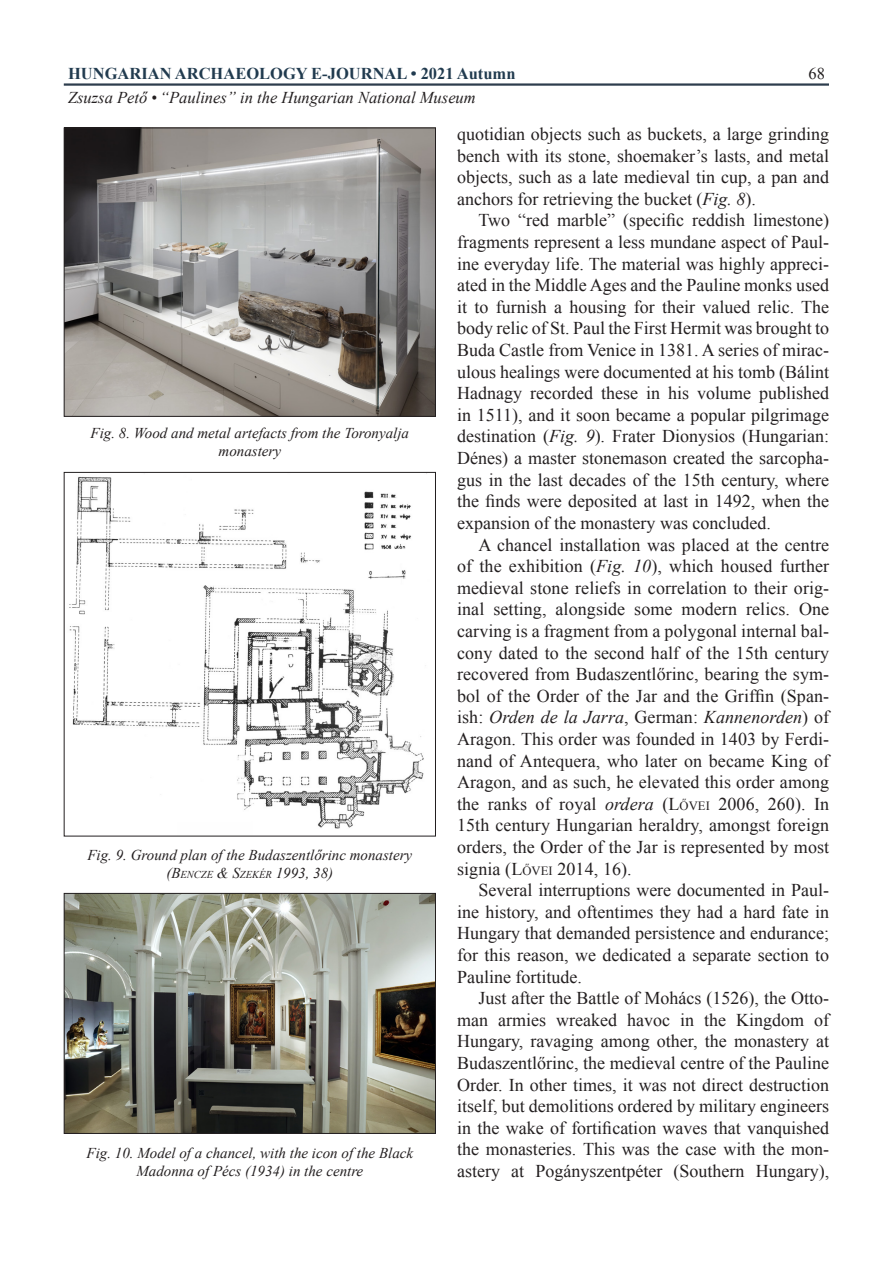
<style>
.page{position:relative;width:893px;height:1263px;background:#fff}
.page>*{position:absolute;margin:0;border:0;box-sizing:border-box;transform-origin:0 0}
.cikk_szoveg_print{font:18px/21.6px "Times New Roman";color:#231f20;text-align:justify}
.t1{font:italic 16.5px "Times New Roman";color:#231f20}
.t2{font:700 16.5px "Times New Roman";color:#213b4f}
.t3{font:16.5px "Times New Roman";color:#231f20}
.kepala{font:italic 15px/18px "Times New Roman";color:#231f20;text-align:center}
.kepala-2{font:italic 10.5px "Times New Roman";color:#231f20}
.s1{font-size:15px}
.s2{font-style:italic}
.s3{font-style:inherit}
.s4{font-size:12.6px}
</style>
<div class="page">
<hr style="left:64px;top:83px;width:765px;height:3px;background:#2d3d4d">
<img style="left:69px;top:476px;width:355px;height:353px">
<div style="left:64px;top:472px;width:372px;height:364px;border:1px solid #231f20"></div>
<img style="left:66px;top:895px;width:368px;height:237px">
<div style="left:64px;top:893px;width:372px;height:241px;border:1px solid #231f20"></div>
<img style="left:66px;top:130px;width:368px;height:285px">
<div style="left:64px;top:128px;width:372px;height:289px;border:1px solid #231f20"></div>
<p class="t2" style="left:68px;top:62px;width:449px">HUNGARIAN ARCHAEOLOGY E-JOURNAL • 2021 Autumn</p>
<p class="t3" style="left:808px;top:62px;width:18px">68</p>
<p class="t1" style="left:68px;top:87px;width:409px">Zsuzsa Pető • “Paulines” in the Hungarian National Museum</p>
<p class="kepala" style="left:90px;top:424px;width:320px">Fig. 8. Wood and metal artefacts from the Toronyalja monastery</p>
<p class="kepala" style="left:87px;top:845px;width:326px">Fig. 9. Ground plan of the Budaszentlőrinc monastery</p>
<p class="kepala-2" style="left:166px;top:867px;width:168px"><span class="s1">(B</span>ENCZE <span class="s1">&amp; S</span>ZEKÉR <span class="s1">1993, 38)</span></p>
<p class="kepala" style="left:87px;top:1143px;width:328px">Fig. 10. Model of a chancel, with the icon of the Black<br>Madonna of Pécs (1934) in the centre</p>
<p class="cikk_szoveg_print" style="left:457px;top:123px;width:374px">quotidian objects such as buckets, a large grinding bench with its stone, shoemaker’s lasts, and metal objects, such as a late medieval tin cup, a pan and anchors for retrieving the bucket (<span class="s2">Fig. 8</span>).</p>
<p class="cikk_szoveg_print" style="left:457px;top:209px;width:374px;text-indent:21px">Two “red marble” (specific reddish limestone) fragments represent a less mundane aspect of Paul&shy;ine everyday life. The material was highly appreci&shy;ated in the Middle Ages and the Pauline monks used it to furnish a housing for their valued relic. The body relic of St. Paul the First Hermit was brought to Buda Castle from Venice in 1381. A series of mirac&shy;ulous healings were documented at his tomb (Bálint Hadnagy recorded these in his volume published in 1511), and it soon became a popular pilgrimage destination (<span class="s2">Fig. 9</span>). Frater Dionysios (Hungarian:<br>Dénes) a master stonemason created the sarcopha&shy;gus in the last decades of the 15th century, where the finds were deposited at last in 1492, when the expansion of the monastery was concluded.</p>
<p class="cikk_szoveg_print" style="left:457px;top:533px;width:374px;text-indent:21px">A chancel installation was placed at the centre of the exhibition (<span class="s2">Fig. 10</span>), which housed further medieval stone reliefs in correlation to their orig&shy;inal setting, alongside some modern relics. One carving is a fragment from a polygonal internal bal&shy;cony dated to the second half of the 15th century recovered from Budaszentlőrinc, bearing the sym&shy;bol of the Order of the Jar and the Griffin (Span&shy;ish: <span class="s2">Orden de la Jarra</span>, German: <span class="s2">Kannenorden</span>) of Aragon. This order was founded in 1403 by Ferdi&shy;nand of Antequera, who later on became King of Aragon, and as such, he elevated this order among the ranks of royal <span class="s2">ordera</span> (<span class="s3">L</span><span class="s4">ŐVEI</span> 2006, 260). In 15th century Hungarian heraldry, amongst foreign orders, the Order of the Jar is represented by most signia (<span class="s3">L</span><span class="s4">ŐVEI</span> 2014, 16).</p>
<p class="cikk_szoveg_print" style="left:457px;top:879px;width:374px;text-indent:21px">Several interruptions were documented in Paul&shy;ine history, and oftentimes they had a hard fate in Hungary that demanded persistence and endurance; for this reason, we dedicated a separate section to Pauline fortitude.</p>
<p class="cikk_szoveg_print" style="left:457px;top:987px;width:374px;text-indent:21px">Just after the Battle of Mohács (1526), the Otto&shy;man armies wreaked havoc in the Kingdom of Hungary, ravaging among other, the monastery at Budaszentlőrinc, the medieval centre of the Pauline Order. In other times, it was not direct destruction itself, but demolitions ordered by military engineers in the wake of fortification waves that vanquished the monasteries. This was the case with the mon&shy;astery at Pogányszentpéter (Southern Hungary),</p>
</div>
